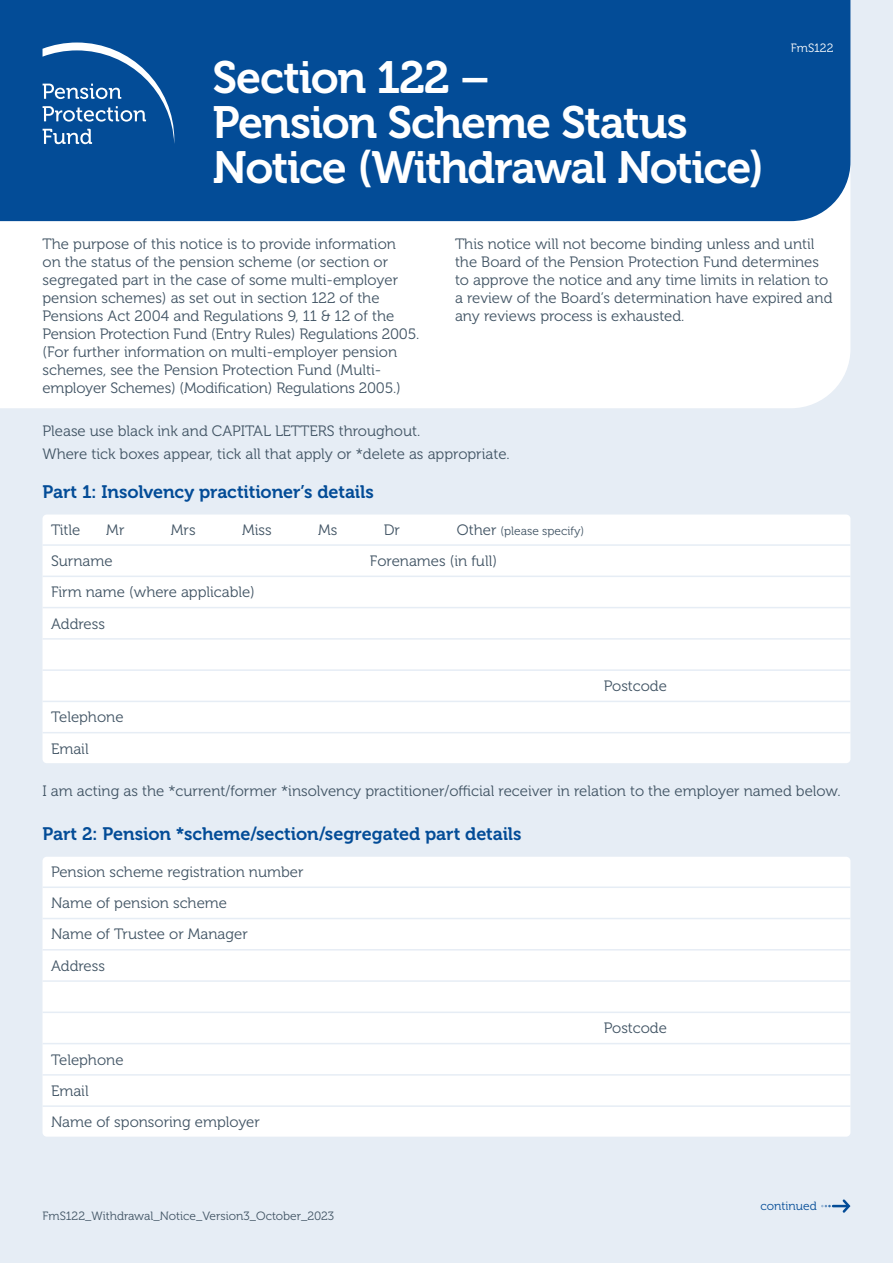
<style>
.page{position:relative;width:893px;height:1263px;background:#e6edf5}
.page>*{position:absolute;margin:0;border:0;box-sizing:border-box;transform-origin:0 0}
.t1{font:45px/45px "Museo 700";letter-spacing:-.03em;color:#fff}
.t2{font:18px "Museo 700";letter-spacing:-.005em;color:#034c97}
.t3{font:15px/18px "Museo 300";color:#415464}
.t4{font:12px "Museo 300";color:#415464}
.t5{font:12px "Museo 300";color:#034c97}
.t6{font:12px "Museo 300";color:#fff}
.s1{font-size:15px}
</style>
<div class="page">
<div style="left:0;top:221px;width:850px;height:187px;background:#fff"></div>
<div style="left:0;top:0;width:850px;height:221px;background:#034c97"></div>
<div style="left:43px;top:514px;width:807px;height:249px;background:#fff;border-radius:4px"></div>
<div style="left:43px;top:857px;width:807px;height:280px;background:#fff;border-radius:4px"></div>
<svg style="left:43px;top:43px;width:131px;height:101px"></svg>
<hr style="left:43px;top:544px;width:807px;height:2px;background:#e6edf5">
<hr style="left:43px;top:576px;width:807px;height:1px;background:#e6edf5">
<hr style="left:43px;top:638px;width:807px;height:2px;background:#e6edf5">
<hr style="left:43px;top:669px;width:807px;height:2px;background:#e6edf5">
<hr style="left:43px;top:607px;width:807px;height:1px;background:#e6edf5">
<hr style="left:43px;top:701px;width:807px;height:1px;background:#e6edf5">
<hr style="left:43px;top:732px;width:807px;height:1px;background:#e6edf5">
<hr style="left:43px;top:886px;width:807px;height:2px;background:#e6edf5">
<hr style="left:43px;top:918px;width:807px;height:1px;background:#e6edf5">
<hr style="left:43px;top:949px;width:807px;height:1px;background:#e6edf5">
<hr style="left:43px;top:1011px;width:807px;height:2px;background:#e6edf5">
<hr style="left:43px;top:980px;width:807px;height:2px;background:#e6edf5">
<hr style="left:43px;top:1043px;width:807px;height:1px;background:#e6edf5">
<hr style="left:43px;top:1074px;width:807px;height:1px;background:#e6edf5">
<hr style="left:43px;top:1105px;width:807px;height:2px;background:#e6edf5">
<svg style="left:821px;top:1199px;width:30px;height:14px"></svg>
<h1 class="t1" style="left:213px;top:56px;width:553px">Section 122 –<br>Pension Scheme Status<br>Notice (Withdrawal Notice)</h1>
<p class="t6" style="left:791px;top:41px;width:44px">FmS122</p>
<p class="t3" style="left:43px;top:236px;width:378px">The purpose of this notice is to provide information<br>on the status of the pension scheme (or section or segregated part in the case of some multi-employer pension schemes) as set out in section 122 of the Pensions Act 2004 and Regulations 9, 11 &amp; 12 of the Pension Protection Fund (Entry Rules) Regulations 2005. (For further information on multi-employer pension schemes, see the Pension Protection Fund (Multi&shy;employer Schemes) (Modification) Regulations 2005.)</p>
<p class="t3" style="left:43px;top:420px;width:469px;line-height:22.2px">Please use black ink and CAPITAL LETTERS throughout.<br>Where tick boxes appear, tick all that apply or *delete as appropriate.</p>
<p class="t3" style="left:455px;top:236px;width:379px">This notice will not become binding unless and until the Board of the Pension Protection Fund determines to approve the notice and any time limits in relation to a review of the Board’s determination have expired and any reviews process is exhausted.</p>
<h2 class="t2" style="left:43px;top:482px;width:333px">Part 1: Insolvency practitioner’s details</h2>
<p class="t3" style="left:51px;top:521px;width:31px">Title</p>
<p class="t3" style="left:106px;top:521px;width:20px">Mr</p>
<p class="t3" style="left:171px;top:521px;width:26px">Mrs</p>
<p class="t3" style="left:242px;top:521px;width:31px">Miss</p>
<p class="t3" style="left:318px;top:521px;width:21px">Ms</p>
<p class="t3" style="left:384px;top:521px;width:18px">Dr</p>
<p class="t4" style="left:457px;top:524px;width:129px"><span class="s1">Other</span> (please specify)</p>
<p class="t3" style="left:51px;top:552px;width:63px">Surname</p>
<p class="t3" style="left:51px;top:583px;width:205px">Firm name (where applicable)</p>
<p class="t3" style="left:51px;top:615px;width:56px">Address</p>
<p class="t3" style="left:51px;top:708px;width:74px">Telephone</p>
<p class="t3" style="left:51px;top:740px;width:39px">Email</p>
<p class="t3" style="left:370px;top:552px;width:129px">Forenames (in full)</p>
<p class="t3" style="left:604px;top:677px;width:65px">Postcode</p>
<p class="t3" style="left:43px;top:782px;width:800px">I am acting as the *current/former *insolvency practitioner/official receiver in relation to the employer named below.</p>
<h2 class="t2" style="left:43px;top:824px;width:481px">Part 2: Pension *scheme/section/segregated part details</h2>
<p class="t3" style="left:51px;top:863px;width:254px">Pension scheme registration number</p>
<p class="t3" style="left:51px;top:894px;width:178px">Name of pension scheme</p>
<p class="t3" style="left:51px;top:925px;width:198px">Name of Trustee or Manager</p>
<p class="t3" style="left:51px;top:957px;width:56px">Address</p>
<p class="t3" style="left:51px;top:1051px;width:74px">Telephone</p>
<p class="t3" style="left:51px;top:1082px;width:39px">Email</p>
<p class="t3" style="left:51px;top:1113px;width:210px">Name of sponsoring employer</p>
<p class="t4" style="left:43px;top:1210px;width:293px">FmS122_Withdrawal_Notice_Version3_October_2023</p>
<p class="t3" style="left:604px;top:1019px;width:65px">Postcode</p>
<p class="t5" style="left:761px;top:1200px;width:58px">continued</p>
</div>
